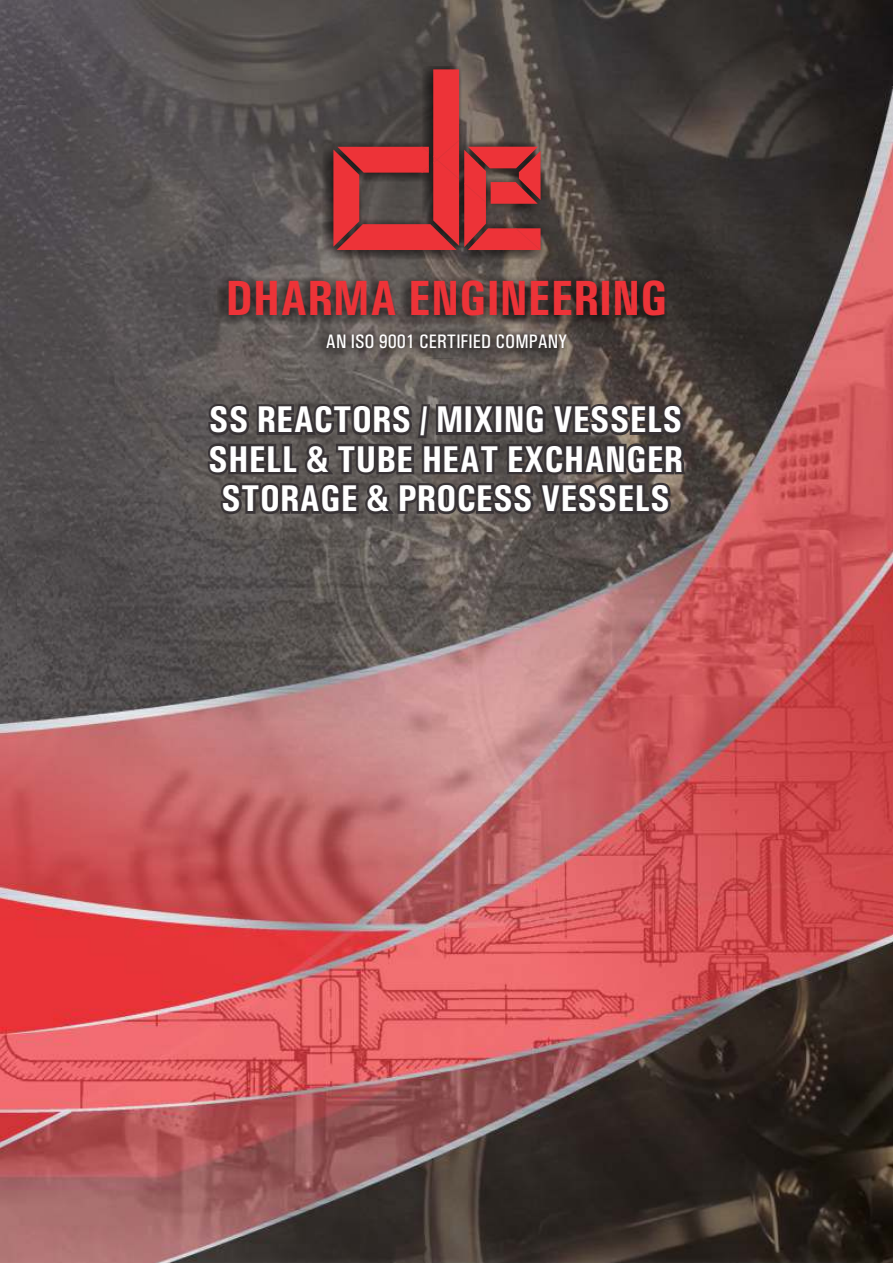
<style>
.page{position:relative;width:893px;height:1263px;background:#fff}
.page>*{position:absolute;margin:0;border:0;box-sizing:border-box;transform-origin:0 0}
.t1{font:700 condensed 49.5px "Univers";color:#ed3338}
.t2{font:700 condensed 37.2px/39.5px "Univers";color:#fff;text-align:center}
.t3{font:500 condensed 19.5px "Univers";color:#fff}
</style>
<div class="page">
<img style="left:0;top:0;width:893px;height:1263px">
<div style="left:217px;top:66px;width:450px;height:292px;background:#383336;opacity:.88"></div>
<svg style="left:333px;top:69px;width:208px;height:181px;background:#913e3e"></svg>
<svg style="left:208px;top:404px;width:477px;height:110px;background:#433e3f"></svg>
<h1 class="t1" style="left:225px;top:281px;width:444px">DHARMA ENGINEERING</h1>
<p class="t3" style="left:326px;top:334px;width:243px">AN ISO 9001 CERTIFIED COMPANY</p>
<p class="t2" style="left:208px;top:403px;width:476px">SS REACTORS / MIXING VESSELS<br>SHELL &amp; TUBE HEAT EXCHANGER<br>STORAGE &amp; PROCESS VESSELS</p>
</div>
